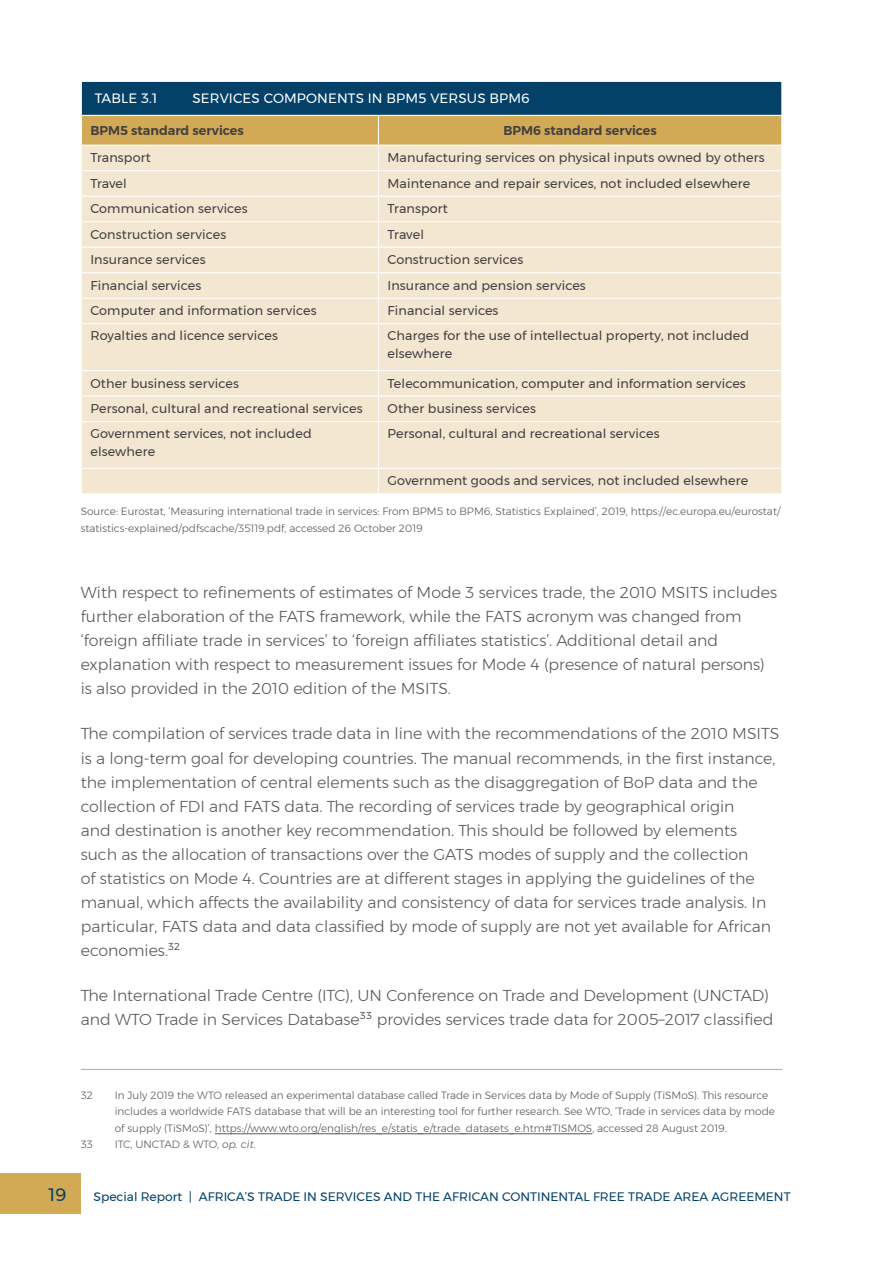
<style>
.page{position:relative;width:893px;height:1263px;background:#fff}
.page>*{position:absolute;margin:0;border:0;box-sizing:border-box;transform-origin:0 0}
.t1{font:18px "Montserrat";color:#034169}
.t2{font:300 15.75px/24px "Montserrat";color:#58595b}
.t3{font:13.5px "Montserrat";letter-spacing:.01em;color:#fff}
.t4{font:12.75px/18px "Montserrat";letter-spacing:.01em;color:#414042}
.t5{font:600 12.75px "Montserrat";color:#414042}
.t6{font:12.3px "Montserrat";color:#034169}
.t7{font:300 10.5px/16.5px "Montserrat";color:#58595b}
.s1{font-style:italic}
</style>
<div class="page">
<div style="left:0;top:1172px;width:81px;height:41px;background:#d2aa56"></div>
<div style="left:81px;top:81px;width:701px;height:34px;background:#034169"></div>
<div style="left:82px;top:324px;width:699px;height:169px;background:#f4e7d1"></div>
<hr style="left:81px;top:81px;width:297px;height:1px;background:#fff">
<hr style="left:81px;top:82px;width:1px;height:33px;background:#fff">
<hr style="left:378px;top:81px;width:404px;height:1px;background:#fff">
<hr style="left:781px;top:82px;width:1px;height:33px;background:#fff">
<svg style="left:81px;top:115px;width:701px;height:208px;background:#efdfc2"></svg>
<hr style="left:378px;top:324px;width:1px;height:46px;background:#fff">
<hr style="left:81px;top:370px;width:297px;height:1px;background:#fff">
<hr style="left:378px;top:370px;width:404px;height:1px;background:#fff">
<hr style="left:81px;top:395px;width:297px;height:2px;background:#fff">
<hr style="left:378px;top:395px;width:404px;height:2px;background:#fff">
<svg style="left:378px;top:371px;width:1px;height:50px"></svg>
<svg style="left:781px;top:371px;width:1px;height:50px"></svg>
<hr style="left:81px;top:421px;width:297px;height:1px;background:#fff">
<hr style="left:378px;top:421px;width:404px;height:1px;background:#fff">
<hr style="left:378px;top:422px;width:1px;height:46px;background:#fff">
<hr style="left:81px;top:468px;width:297px;height:1px;background:#fff">
<hr style="left:378px;top:468px;width:404px;height:1px;background:#fff">
<svg style="left:378px;top:469px;width:1px;height:24px"></svg>
<svg style="left:781px;top:469px;width:1px;height:24px"></svg>
<hr style="left:81px;top:1069px;width:701px;height:1px;background:#d2aa56">
<hr style="left:215px;top:1133px;width:377px;height:1px;background:#58595b">
<p class="t3" style="left:95px;top:88px;width:64px">TABLE 3.1</p>
<p class="t3" style="left:192px;top:88px;width:339px">SERVICES COMPONENTS IN BPM5 VERSUS BPM6</p>
<p class="t5" style="left:90px;top:120px;width:155px">BPM5 standard services</p>
<p class="t5" style="left:503px;top:120px;width:155px">BPM6 standard services</p>
<p class="t4" style="left:90px;top:149px;width:62px">Transport</p>
<p class="t4" style="left:387px;top:149px;width:378px">Manufacturing services on physical inputs owned by others</p>
<p class="t4" style="left:90px;top:174px;width:38px">Travel</p>
<p class="t4" style="left:387px;top:174px;width:364px">Maintenance and repair services, not included elsewhere</p>
<p class="t4" style="left:90px;top:200px;width:159px">Communication services</p>
<p class="t4" style="left:387px;top:200px;width:62px">Transport</p>
<p class="t4" style="left:90px;top:225px;width:137px">Construction services</p>
<p class="t4" style="left:387px;top:225px;width:38px">Travel</p>
<p class="t4" style="left:90px;top:251px;width:117px">Insurance services</p>
<p class="t4" style="left:387px;top:251px;width:137px">Construction services</p>
<p class="t4" style="left:90px;top:276px;width:112px">Financial services</p>
<p class="t4" style="left:387px;top:276px;width:200px">Insurance and pension services</p>
<p class="t4" style="left:90px;top:302px;width:228px">Computer and information services</p>
<p class="t4" style="left:387px;top:302px;width:112px">Financial services</p>
<p class="t4" style="left:90px;top:327px;width:189px">Royalties and licence services</p>
<p class="t4" style="left:387px;top:327px;width:363px">Charges for the use of intellectual property, not included elsewhere</p>
<p class="t4" style="left:90px;top:374px;width:150px">Other business services</p>
<p class="t4" style="left:387px;top:374px;width:360px">Telecommunication, computer and information services</p>
<p class="t4" style="left:90px;top:399px;width:274px">Personal, cultural and recreational services</p>
<p class="t4" style="left:387px;top:399px;width:150px">Other business services</p>
<p class="t4" style="left:90px;top:424px;width:223px">Government services, not included elsewhere</p>
<p class="t4" style="left:387px;top:424px;width:274px">Personal, cultural and recreational services</p>
<p class="t4" style="left:387px;top:472px;width:362px">Government goods and services, not included elsewhere</p>
<p class="t7" style="left:81px;top:503px;width:701px">Source: Eurostat, ‘Measuring international trade in services: From BPM5 to BPM6, Statistics Explained’, 2019, https://ec.europa.eu/eurostat/ statistics-explained/pdfscache/35119.pdf, accessed 26 October 2019</p>
<p class="t2" style="left:81px;top:580px;width:698px">With respect to refinements of estimates of Mode 3 services trade, the 2010 MSITS includes further elaboration of the FATS framework, while the FATS acronym was changed from ‘foreign affiliate trade in services’ to ‘foreign affiliates statistics’. Additional detail and explanation with respect to measurement issues for Mode 4 (presence of natural persons) is also provided in the 2010 edition of the MSITS.</p>
<p class="t2" style="left:81px;top:722px;width:700px">The compilation of services trade data in line with the recommendations of the 2010 MSITS is a long-term goal for developing countries. The manual recommends, in the first instance, the implementation of central elements such as the disaggregation of BoP data and the collection of FDI and FATS data. The recording of services trade by geographical origin<br>and destination is another key recommendation. This should be followed by elements<br>such as the allocation of transactions over the GATS modes of supply and the collection<br>of statistics on Mode 4. Countries are at different stages in applying the guidelines of the manual, which affects the availability and consistency of data for services trade analysis. In particular, FATS data and data classified by mode of supply are not yet available for African economies.<sup>32</sup></p>
<p class="t2" style="left:81px;top:983px;width:694px">The International Trade Centre (ITC), UN Conference on Trade and Development (UNCTAD) and WTO Trade in Services Database<sup>33</sup> provides services trade data for 2005–2017 classified</p>
<p class="t7" style="left:81px;top:1086px;width:14px">32</p>
<p class="t7" style="left:115px;top:1086px;width:662px">In July 2019 the WTO released an experimental database called Trade in Services data by Mode of Supply (TiSMoS). This resource includes a worldwide FATS database that will be an interesting tool for further research. See WTO, ‘Trade in services data by mode of supply (TiSMoS)’, https://www.wto.org/english/res_e/statis_e/trade_datasets_e.htm#TISMOS, accessed 28 August 2019.</p>
<p class="t7" style="left:81px;top:1136px;width:14px">33</p>
<p class="t7" style="left:115px;top:1136px;width:142px">ITC, UNCTAD &amp; WTO, <span class="s1">op. cit</span>.</p>
<p class="t1" style="left:49px;top:1181px;width:20px">19</p>
<p class="t6" style="left:94px;top:1187px;width:699px">Special Report | AFRICA’S TRADE IN SERVICES AND THE AFRICAN CONTINENTAL FREE TRADE AREA AGREEMENT</p>
</div>
